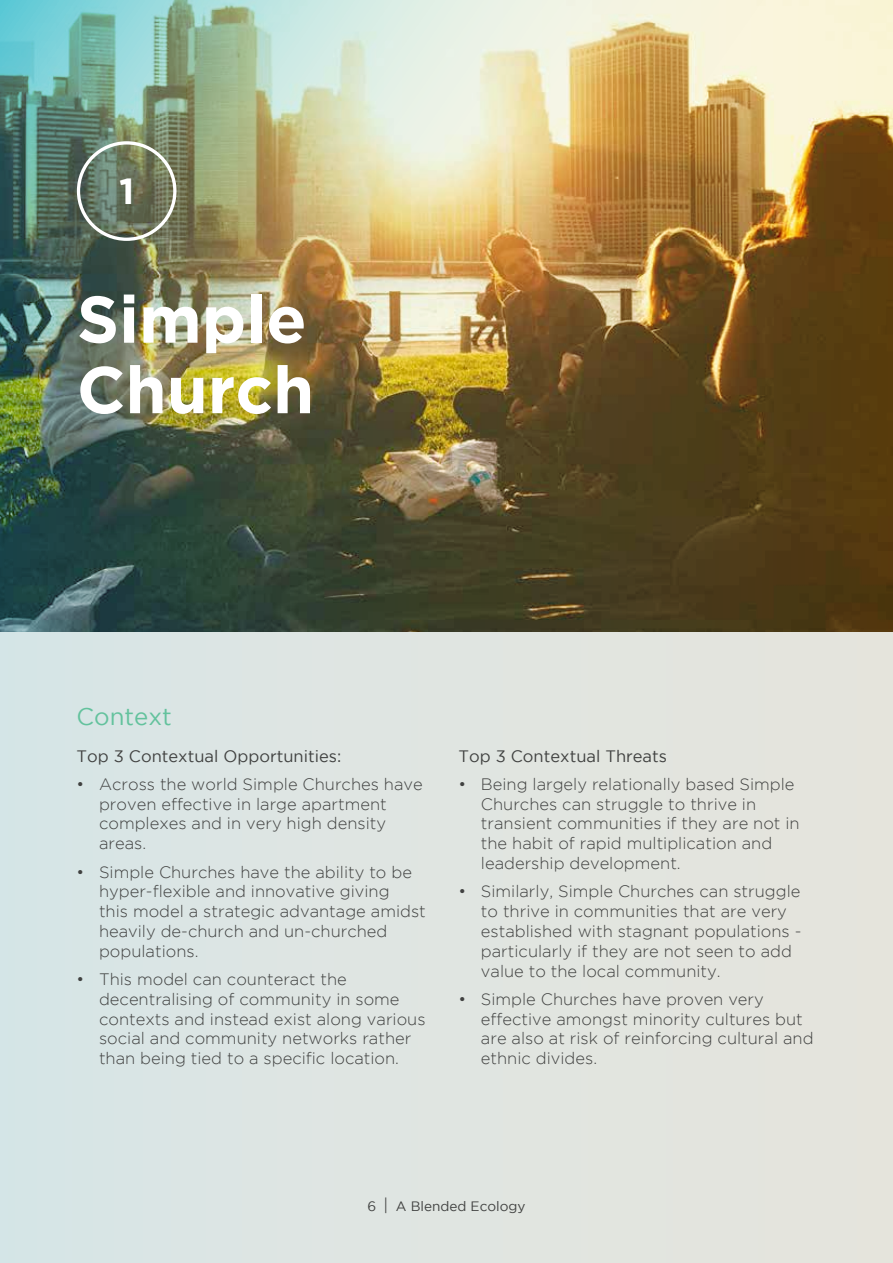
<style>
.page{position:relative;width:893px;height:1263px;background:#e0e5e1}
.page>*{position:absolute;margin:0;border:0;box-sizing:border-box;transform-origin:0 0}
.t1{font:700 66px/70.5px "Gotham";color:#fff}
.t2{font:700 36.3px "Gotham";color:#fff}
.t3{font:24px "Gotham";color:#63c29d}
.t4{font:300 16.5px/19.8px "Gotham";color:#404140}
.t5{font:16.5px "Gotham";color:#404140}
.t6{font:13.5px "Gotham";color:#404140}
.s1{font-size:16.95px}
</style>
<div class="page">
<img style="left:0;top:0;width:893px;height:631px">
<div style="left:77px;top:141px;width:100px;height:100px;border:3px solid #fff;border-radius:50%"></div>
<h2 class="t2" style="left:119px;top:170px;width:17px">1</h2>
<h1 class="t1" style="left:77px;top:282px;width:239px">Simple<br>Church</h1>
<h3 class="t3" style="left:77px;top:703px;width:97px">Context</h3>
<p class="t5" style="left:77px;top:746px;width:266px">Top 3 Contextual Opportunities:</p>
<p class="t4" style="left:99px;top:774px;width:325px;text-indent:-23px">• Across the world Simple Churches have proven effective in large apartment complexes and in very high density areas.</p>
<p class="t4" style="left:99px;top:861px;width:328px;text-indent:-23px">• Simple Churches have the ability to be hyper-flexible and innovative giving<br>this model a strategic advantage amidst heavily de-church and un-churched populations.</p>
<p class="t4" style="left:99px;top:969px;width:328px;text-indent:-23px">• This model can counteract the decentralising of community in some contexts and instead exist along various social and community networks rather than being tied to a specific location.</p>
<p class="t5" style="left:458px;top:746px;width:210px">Top 3 Contextual Threats</p>
<p class="t4" style="left:481px;top:774px;width:320px;text-indent:-23px">• Being largely relationally based Simple Churches can struggle to thrive in transient communities if they are not in the habit of rapid multiplication and leadership development.</p>
<p class="t4" style="left:481px;top:881px;width:322px;text-indent:-23px">• Similarly, Simple Churches can struggle to thrive in communities that are very established with stagnant populations - particularly if they are not seen to add value to the local community.</p>
<p class="t4" style="left:481px;top:989px;width:334px;text-indent:-23px">• Simple Churches have proven very effective amongst minority cultures but are also at risk of reinforcing cultural and ethnic divides.</p>
<p class="t6" style="left:367px;top:1199px;width:160px">6 <span class="s1">|</span> A Blended Ecology</p>
</div>
